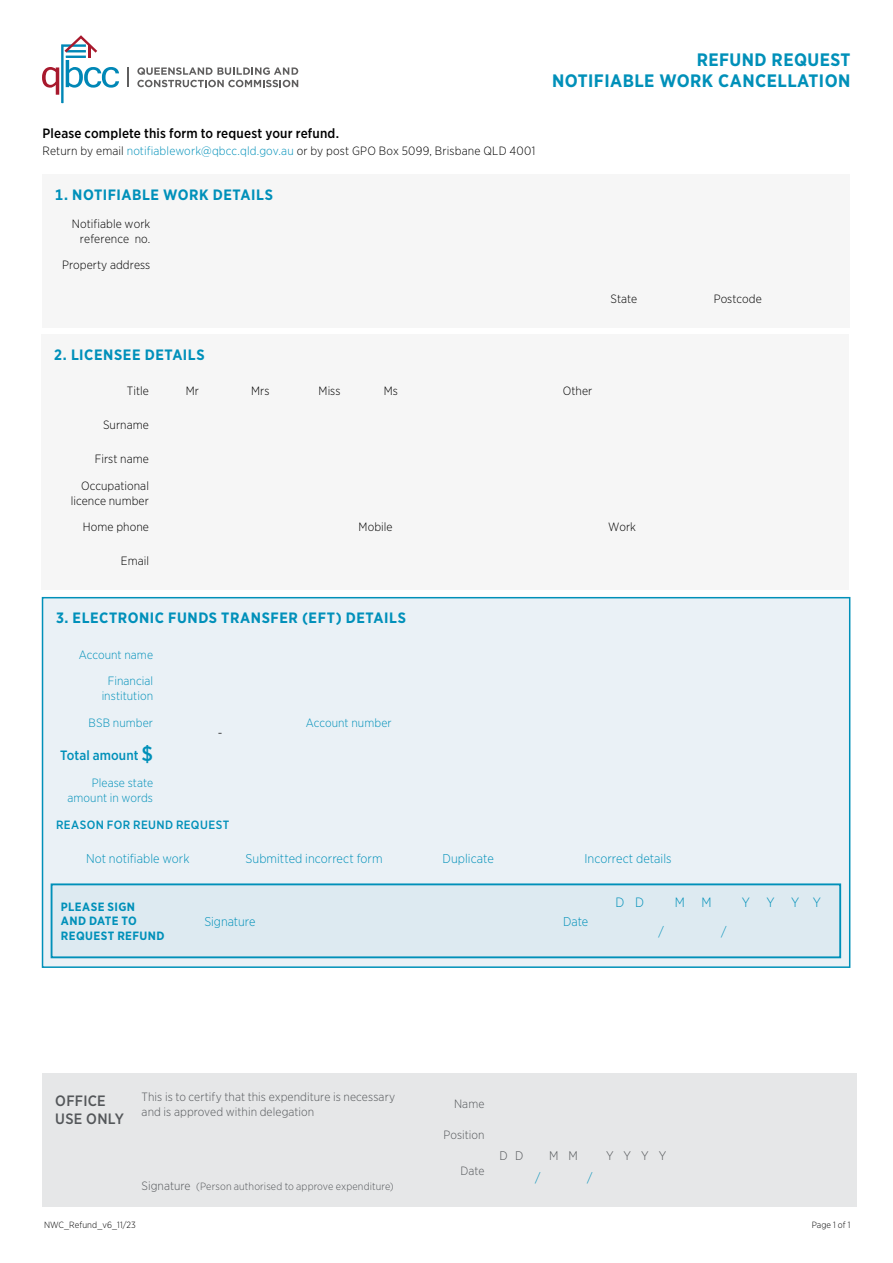
<style>
.page{position:relative;width:893px;height:1263px;background:#fff}
.page>*{position:absolute;margin:0;border:0;box-sizing:border-box;transform-origin:0 0}
.t1{font:700 18px/21.6px "Gotham Narrow";letter-spacing:.025em;color:#0090b9;text-align:right}
.FIELD_TITLE{font:700 15px "Gotham Narrow";letter-spacing:.04em;color:#0090ba}
.FS_Body{font:500 15px/18px "Gotham Narrow";letter-spacing:.02em;color:#54575a}
.QBCC_Body_Text{font:500 13.5px "Gotham Narrow";letter-spacing:.015em;color:#000}
.FS_Body-2{font:500 13.5px "Gotham Narrow";letter-spacing:.01em;color:#0090b9}
.Body_Text{font:300 13.5px "Gotham Narrow";color:#0090b9}
.FS_Body-3{font:300 12.75px "Gotham Narrow";letter-spacing:.005em;color:#0090b9}
.COPY_-_generic{font:300 12.75px "Gotham Narrow";letter-spacing:-.005em;color:#0090b9}
.Body_Text-2{font:300 12.75px "Gotham Narrow";color:#0090b9}
.FS_Body-4{font:300 12.75px "Gotham Narrow";color:#000}
.Body_Text-3{font:300 12.6px "Gotham Narrow";color:#0090b9}
.Body_Text-4{font:300 12.45px "Gotham Narrow";color:#54575a}
.FS_Body-5{font:300 12px/15px "Gotham Narrow";letter-spacing:.01em;color:#000;text-align:right}
.FS_Body-6{font:300 12px/15px "Gotham Narrow";letter-spacing:.005em;color:#54575a}
.QBCC_Body_Text-2{font:300 12px "Gotham Narrow";letter-spacing:.015em;color:#000}
.FS_Body-7{font:300 12px/15px "Gotham Narrow";letter-spacing:.005em;color:#0090b9;text-align:center}
.Body{font:700 12px/14.4px "Gotham Narrow";letter-spacing:.035em;color:#0090b9}
.FS_Body-8{font:500 12px "Gotham Narrow";letter-spacing:.03em;color:#0090b9}
.FS_Body-9{font:300 10.5px "Gotham Narrow";letter-spacing:.01em;color:#54575a}
.t2{font:300 9px "Gotham Narrow";letter-spacing:.01em;color:#000}
.s1{color:#0090b9}
.s2{font-size:21px}
.s3{font-size:12px}
</style>
<div class="page">
<svg style="left:42px;top:35px;width:77px;height:68px"></svg>
<hr style="left:127px;top:67px;width:2px;height:20px;background:#5f5e5e">
<svg style="left:137px;top:67px;width:161px;height:20px"></svg>
<div style="left:41px;top:335px;width:808px;height:255px;background:#f6f6f6"></div>
<div style="left:43px;top:175px;width:807px;height:153px;background:#f6f6f6"></div>
<div style="left:43px;top:1073px;width:814px;height:133px;background:#e6e7e8"></div>
<div style="left:43px;top:598px;width:807px;height:369px;background:#eaf1f6"></div>
<div style="left:42px;top:597px;width:808px;height:371px;border:2px solid #0090b9"></div>
<div style="left:52px;top:884px;width:788px;height:73px;background:#ddeaf1"></div>
<div style="left:51px;top:883px;width:790px;height:75px;border:2px solid #0090b9"></div>
<p class="QBCC_Body_Text" style="left:43px;top:125px;width:298px">Please complete this form to request your refund.</p>
<p class="QBCC_Body_Text-2" style="left:43px;top:143px;width:494px">Return by email <span class="s1">notifiablework@qbcc.qld.gov.au</span> or by post GPO Box 5099, Brisbane QLD 4001</p>
<p class="FIELD_TITLE" style="left:55px;top:185px;width:219px">1. NOTIFIABLE WORK DETAILS</p>
<p class="FS_Body-5" style="left:72px;top:216px;width:80px">Notifiable work reference no.</p>
<p class="FS_Body-5" style="left:62px;top:257px;width:90px">Property address</p>
<p class="t1" style="left:552px;top:48px;width:300px">REFUND REQUEST<br>NOTIFIABLE WORK CANCELLATION</p>
<p class="FS_Body-5" style="left:611px;top:291px;width:28px">State</p>
<p class="FS_Body-5" style="left:714px;top:291px;width:49px">Postcode</p>
<p class="FIELD_TITLE" style="left:54px;top:345px;width:152px">2. LICENSEE DETAILS</p>
<p class="FS_Body-5" style="left:127px;top:383px;width:23px">Title</p>
<p class="FS_Body-5" style="left:186px;top:383px;width:15px">Mr</p>
<p class="FS_Body-5" style="left:251px;top:383px;width:20px">Mrs</p>
<p class="FS_Body-5" style="left:319px;top:383px;width:24px">Miss</p>
<p class="FS_Body-5" style="left:384px;top:383px;width:16px">Ms</p>
<p class="FS_Body-5" style="left:563px;top:383px;width:31px">Other</p>
<p class="FS_Body-5" style="left:103px;top:417px;width:47px">Surname</p>
<p class="FS_Body-5" style="left:95px;top:451px;width:56px">First name</p>
<p class="FS_Body-5" style="left:71px;top:477px;width:80px">Occupational licence number</p>
<p class="FS_Body-5" style="left:83px;top:519px;width:68px">Home phone</p>
<p class="FS_Body-5" style="left:359px;top:519px;width:36px">Mobile</p>
<p class="FS_Body-5" style="left:608px;top:519px;width:29px">Work</p>
<p class="FS_Body-5" style="left:121px;top:553px;width:30px">Email</p>
<p class="FIELD_TITLE" style="left:56px;top:608px;width:351px">3. ELECTRONIC FUNDS TRANSFER (EFT) DETAILS</p>
<p class="FS_Body-7" style="left:79px;top:646px;width:76px">Account name</p>
<p class="FS_Body-7" style="left:102px;top:673px;width:53px">Financial institution</p>
<p class="FS_Body-7" style="left:89px;top:714px;width:66px">BSB number</p>
<p class="FS_Body-4" style="left:218px;top:724px;width:6px">-</p>
<p class="FS_Body-7" style="left:306px;top:715px;width:87px">Account number</p>
<p class="FS_Body-2" style="left:60px;top:746px;width:94px">Total amount <span class="s2">$</span></p>
<p class="FS_Body-7" style="left:67px;top:775px;width:87px;text-align:right">Please state amount in words</p>
<p class="FS_Body-8" style="left:56px;top:817px;width:175px">REASON FOR REUND REQUEST</p>
<p class="FS_Body-3" style="left:86px;top:851px;width:105px">Not notifiable work</p>
<p class="FS_Body-3" style="left:246px;top:851px;width:139px">Submitted incorrect form</p>
<p class="FS_Body-3" style="left:442px;top:851px;width:53px">Duplicate</p>
<p class="FS_Body-3" style="left:584px;top:851px;width:89px">Incorrect details</p>
<p class="Body" style="left:61px;top:899px;width:105px">PLEASE SIGN<br>AND DATE TO<br>REQUEST REFUND</p>
<p class="Body_Text" style="left:615px;top:894px;width:30px">D D</p>
<p class="Body_Text" style="left:675px;top:894px;width:38px">M M</p>
<p class="Body_Text" style="left:742px;top:894px;width:81px">Y Y Y Y</p>
<p class="Body_Text-2" style="left:659px;top:924px;width:7px">/</p>
<p class="Body_Text-2" style="left:721px;top:924px;width:7px">/</p>
<p class="COPY_-_generic" style="left:204px;top:913px;width:53px">Signature</p>
<p class="COPY_-_generic" style="left:563px;top:913px;width:26px">Date</p>
<p class="FS_Body" style="left:55px;top:1091px;width:70px">OFFICE<br>USE ONLY</p>
<p class="FS_Body-6" style="left:142px;top:1089px;width:255px">This is to certify that this expenditure is necessary and is approved within delegation</p>
<p class="FS_Body-6" style="left:454px;top:1096px;width:32px">Name</p>
<p class="FS_Body-6" style="left:443px;top:1127px;width:42px">Position</p>
<p class="FS_Body-6" style="left:460px;top:1163px;width:25px">Date</p>
<p class="FS_Body-9" style="left:142px;top:1180px;width:254px"><span class="s3">Signature</span> (Person authorised to approve expenditure)</p>
<p class="Body_Text-4" style="left:499px;top:1148px;width:26px">D D</p>
<p class="Body_Text-4" style="left:549px;top:1148px;width:30px">M M</p>
<p class="Body_Text-4" style="left:606px;top:1148px;width:62px">Y Y Y Y</p>
<p class="Body_Text-3" style="left:535px;top:1170px;width:7px">/</p>
<p class="Body_Text-3" style="left:587px;top:1170px;width:7px">/</p>
<p class="t2" style="left:44px;top:1219px;width:93px">NWC_Refund_v6_11/23</p>
<p class="t2" style="left:812px;top:1219px;width:40px">Page 1 of 1</p>
</div>
